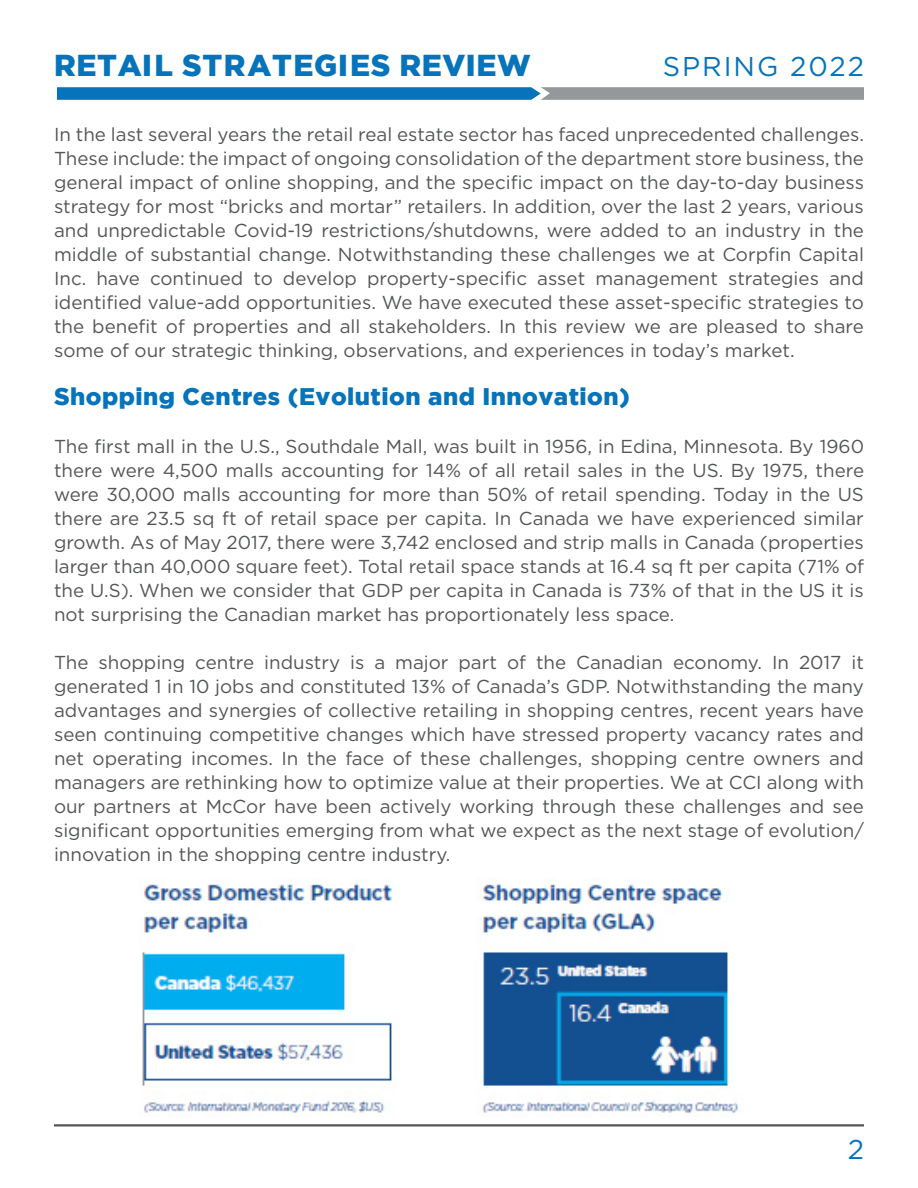
<style>
.page{position:relative;width:918px;height:1188px;background:#fff}
.page>*{position:absolute;margin:0;border:0;box-sizing:border-box;transform-origin:0 0}
.t1{font:900 30.15px "Gotham";letter-spacing:.02em;color:#0673ba}
.t2{font:27.15px "Gotham";letter-spacing:.07em;color:#0673ba}
.t3{font:900 24px "Gotham";letter-spacing:.02em;color:#0673ba}
.t4{font:18.75px/24px "Gotham";color:#545557;text-align:justify}
</style>
<div class="page">
<hr style="left:54px;top:1124px;width:810px;height:2px;background:#545557">
<svg style="left:57px;top:87px;width:807px;height:13px;background:#4786b0"></svg>
<img style="left:142px;top:883px;width:596px;height:231px">
<p class="t1" style="left:54px;top:48px;width:478px">RETAIL STRATEGIES REVIEW</p>
<p class="t2" style="left:663px;top:49px;width:203px">SPRING 2022</p>
<p class="t4" style="left:54px;top:122px;width:812px">In the last several years the retail real estate sector has faced unprecedented challenges.<br>These include: the impact of ongoing consolidation of the department store business, the general impact of online shopping, and the specific impact on the day-to-day business strategy for most “bricks and mortar” retailers. In addition, over the last 2 years, various and unpredictable Covid-19 restrictions/shutdowns, were added to an industry in the middle of substantial change. Notwithstanding these challenges we at Corpfin Capital Inc. have continued to develop property-specific asset management strategies and identified value-add opportunities. We have executed these asset-specific strategies to the benefit of properties and all stakeholders. In this review we are pleased to share some of our strategic thinking, observations, and experiences in today’s market.</p>
<p class="t3" style="left:54px;top:383px;width:577px">Shopping Centres (Evolution and Innovation)</p>
<p class="t4" style="left:54px;top:434px;width:812px">The first mall in the U.S., Southdale Mall, was built in 1956, in Edina, Minnesota. By 1960 there were 4,500 malls accounting for 14% of all retail sales in the US. By 1975, there were 30,000 malls accounting for more than 50% of retail spending. Today in the US there are 23.5 sq ft of retail space per capita. In Canada we have experienced similar growth. As of May 2017, there were 3,742 enclosed and strip malls in Canada (properties larger than 40,000 square feet). Total retail space stands at 16.4 sq ft per capita (71% of the U.S). When we consider that GDP per capita in Canada is 73% of that in the US it is not surprising the Canadian market has proportionately less space.</p>
<p class="t4" style="left:54px;top:650px;width:812px">The shopping centre industry is a major part of the Canadian economy. In 2017 it generated 1 in 10 jobs and constituted 13% of Canada’s GDP. Notwithstanding the many advantages and synergies of collective retailing in shopping centres, recent years have seen continuing competitive changes which have stressed property vacancy rates and net operating incomes. In the face of these challenges, shopping centre owners and managers are rethinking how to optimize value at their properties. We at CCI along with our partners at McCor have been actively working through these challenges and see significant opportunities emerging from what we expect as the next stage of evolution/ innovation in the shopping centre industry.</p>
<p class="t2" style="left:848px;top:1132px;width:18px">2</p>
</div>
